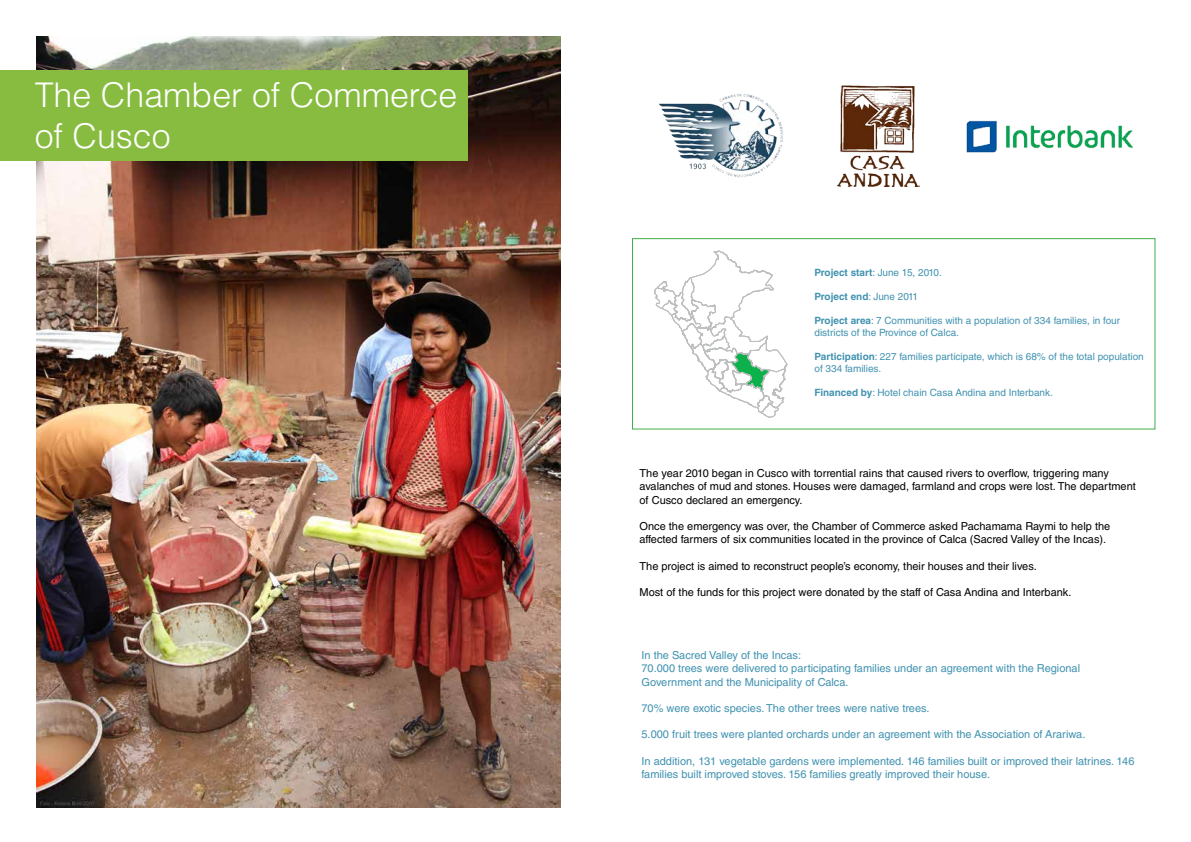
<style>
.page{position:relative;width:1191px;height:842px;background:#fff}
.page>*{position:absolute;margin:0;border:0;box-sizing:border-box;transform-origin:0 0}
.t1{font:300 34px/40.8px "Helvetica LT Std";color:#fff}
.t2{font:11px/13.2px "Helvetica LT Std";color:#000}
.t3{font:11px/13.2px "Helvetica LT Std";color:#4092b0}
.t4{font:10px/12px "Helvetica LT Std";color:#4092b0}
.t5{font:10px "Helvetica LT Std";letter-spacing:-.02em;color:#4092b0}
.t6{font:700 10px "Helvetica LT Std";color:#4092b0}
.s1{font-weight:700}
.s2{font-weight:400}
</style>
<div class="page">
<img style="left:36px;top:36px;width:524px;height:771px">
<div style="left:0;top:71px;width:468px;height:90px;background:#87bc40"></div>
<div style="left:632px;top:238px;width:523px;height:191px;border:1px solid #41ad49"></div>
<img style="left:659px;top:94px;width:124px;height:84px">
<img style="left:837px;top:85px;width:82px;height:102px">
<img style="left:966px;top:120px;width:167px;height:33px">
<svg style="left:654px;top:250px;width:134px;height:167px"></svg>
<h1 class="t1" style="left:35px;top:74px;width:424px">The Chamber of Commerce of Cusco</h1>
<p class="t5" style="left:814px;top:267px;width:129px"><span class="s1">Project start</span>: June 15, 2010.</p>
<p class="t6" style="left:814px;top:290px;width:105px">Project end<span class="s2">: June 2011</span></p>
<p class="t4" style="left:814px;top:314px;width:307px"><span class="s1">Project area</span>: 7 Communities with a population of 334 families, in four districts of the Province of Calca.</p>
<p class="t4" style="left:814px;top:350px;width:331px"><span class="s1">Participation</span>: 227 families participate, which is 68% of the total population of 334 families.</p>
<p class="t4" style="left:814px;top:386px;width:240px"><span class="s1">Financed by</span>: Hotel chain Casa Andina and Interbank.</p>
<p class="t2" style="left:639px;top:467px;width:498px">The year 2010 began in Cusco with torrential rains that caused rivers to overflow, triggering many avalanches of mud and stones. Houses were damaged, farmland and crops were lost. The department of Cusco declared an emergency.</p>
<p class="t2" style="left:639px;top:519px;width:472px">Once the emergency was over, the Chamber of Commerce asked Pachamama Raymi to help the affected farmers of six communities located in the province of Calca (Sacred Valley of the Incas).</p>
<p class="t2" style="left:639px;top:559px;width:399px">The project is aimed to reconstruct people’s economy, their houses and their lives.</p>
<p class="t2" style="left:639px;top:585px;width:433px">Most of the funds for this project were donated by the staff of Casa Andina and Interbank.</p>
<p class="t3" style="left:641px;top:649px;width:440px">In the Sacred Valley of the Incas:<br>70.000 trees were delivered to participating families under an agreement with the Regional<br>Government and the Municipality of Calca.</p>
<p class="t3" style="left:641px;top:701px;width:289px">70% were exotic species. The other trees were native trees.</p>
<p class="t3" style="left:641px;top:728px;width:445px">5.000 fruit trees were planted orchards under an agreement with the Association of Arariwa.</p>
<p class="t3" style="left:641px;top:754px;width:494px">In addition, 131 vegetable gardens were implemented. 146 families built or improved their latrines. 146 families built improved stoves. 156 families greatly improved their house.</p>
</div>
